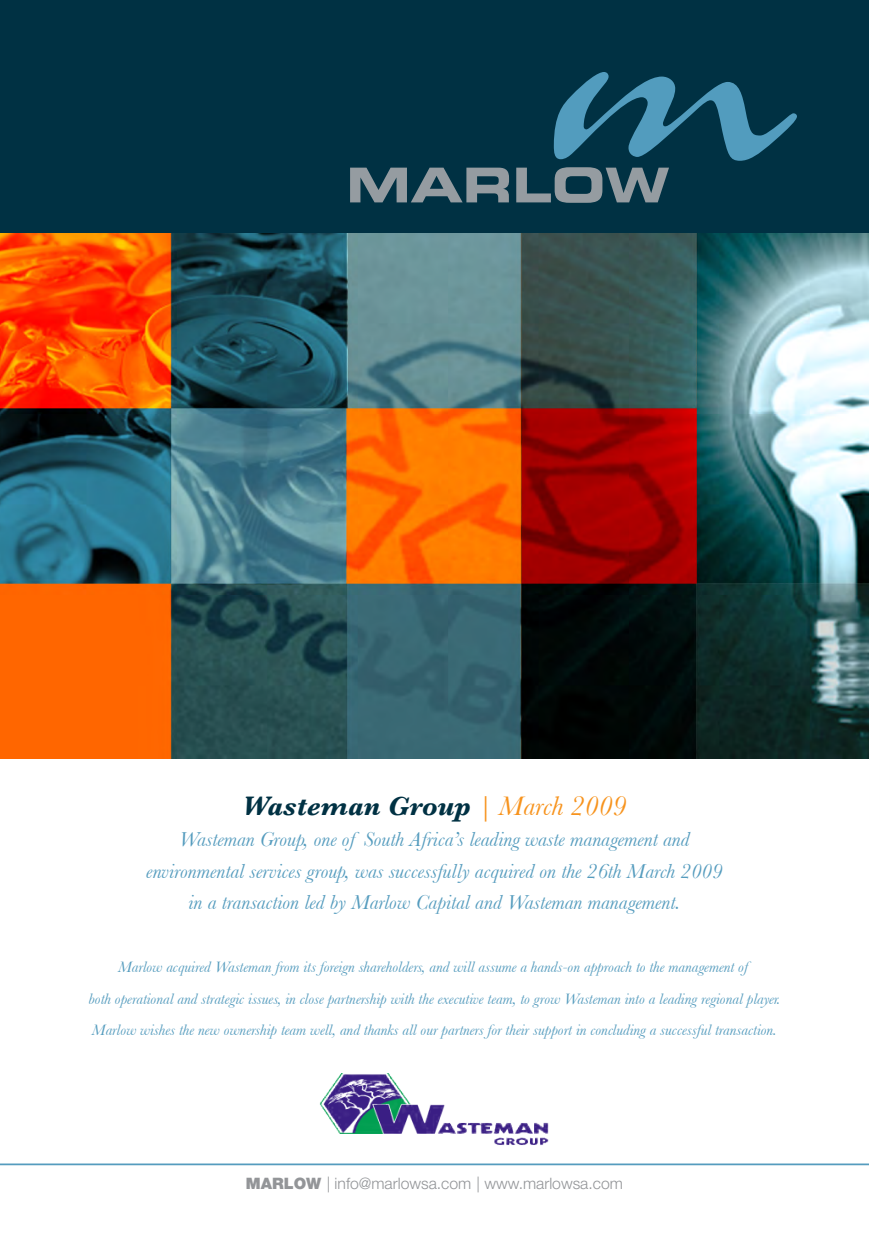
<style>
.page{position:relative;width:869px;height:1236px;background:#fff}
.page>*{position:absolute;margin:0;border:0;box-sizing:border-box;transform-origin:0 0}
.t1{font:italic 700 28px "Baskerville";color:#003143}
.t2{font:italic 21px/31.5px "Baskerville";color:#559cbe;text-align:center}
.t3{font:italic 15.75px/31.5px "Baskerville";color:#559cbe;text-align:center}
.t4{font:300 15.75px "Helvetica Neue LT Std";color:#939598}
.s1{font-weight:400;color:#f7931d}
.s2{font-weight:900}
</style>
<div class="page">
<div style="left:0;top:0;width:868px;height:757px;background:#003143"></div>
<img style="left:0;top:233px;width:868px;height:525px">
<svg style="left:553px;top:72px;width:243px;height:89px"></svg>
<svg style="left:350px;top:167px;width:318px;height:36px"></svg>
<hr style="left:0;top:1163px;width:868px;height:2px;background:#559cbe">
<img style="left:319px;top:1073px;width:230px;height:72px">
<h1 class="t1" style="left:242px;top:789px;width:385px">Wasteman Group <span class="s1">| March 2009</span></h1>
<h2 class="t2" style="left:146px;top:823px;width:577px">Wasteman Group, one of South Africa’s leading waste management and environmental services group, was successfully acquired on the 26th March 2009 in a transaction led by Marlow Capital and Wasteman management.</h2>
<p class="t3" style="left:88px;top:951px;width:693px">Marlow acquired Wasteman from its foreign shareholders, and will assume a hands-on approach to the management of<br>both operational and strategic issues, in close partnership with the executive team, to grow Wasteman into a leading regional player.<br>Marlow wishes the new ownership team well, and thanks all our partners for their support in concluding a successful transaction.</p>
<p class="t4" style="left:246px;top:1173px;width:378px"><span class="s2">MARLOW</span> | info@marlowsa.com | www.marlowsa.com</p>
</div>
